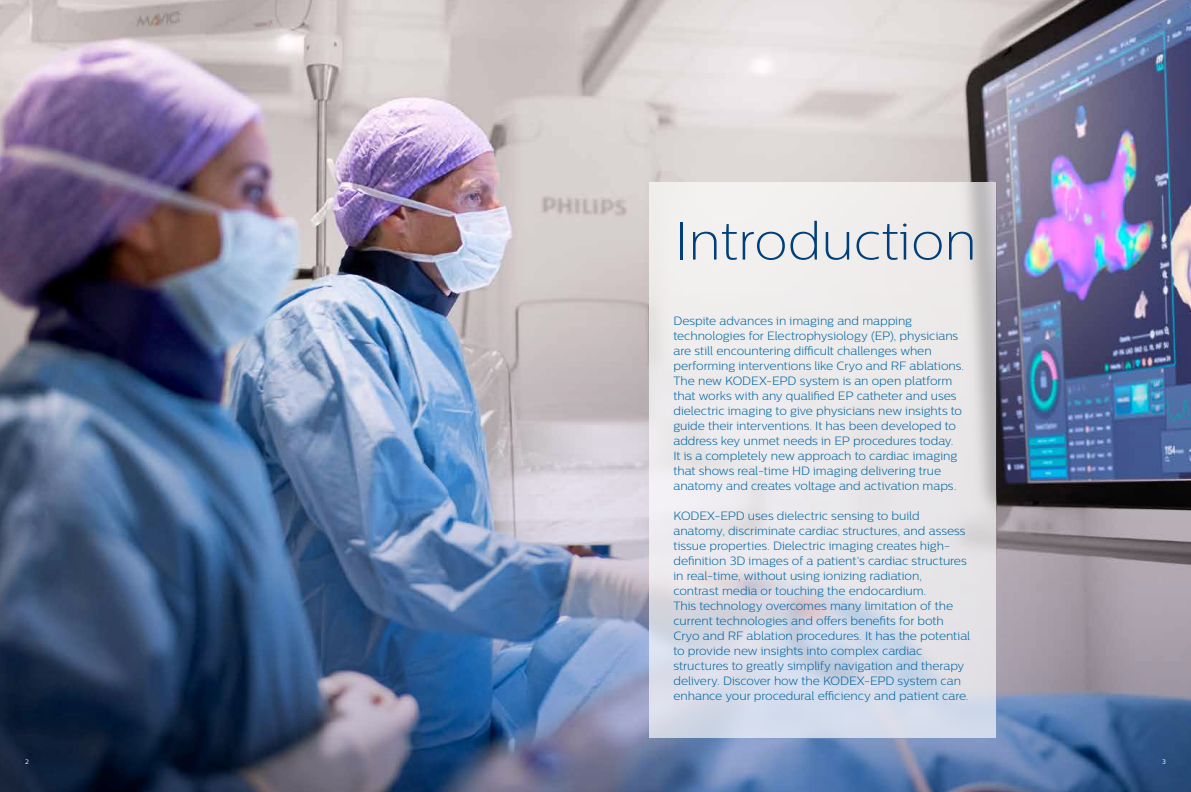
<style>
.page{position:relative;width:1191px;height:792px;background:#fff}
.page>*{position:absolute;margin:0;border:0;box-sizing:border-box;transform-origin:0 0}
.t1{font:53px "Centrale Sans X Light";color:#003f79}
.t2{font:300 12px/15px "Centrale Sans";letter-spacing:-.005em;color:#0067a2}
.t3{font:6.5px "Centrale Sans";color:#fff}
</style>
<div class="page">
<img style="left:0;top:0;width:1191px;height:275px">
<img style="left:0;top:275px;width:1191px;height:517px">
<svg style="left:649px;top:182px;width:347px;height:556px;background:#e4e4e8"></svg>
<h1 class="t1" style="left:675px;top:211px;width:303px">Introduction</h1>
<p class="t2" style="left:673px;top:313px;width:292px">Despite advances in imaging and mapping technologies for Electrophysiology (EP), physicians are still encountering difficult challenges when performing interventions like Cryo and RF ablations.<br>The new KODEX-EPD system is an open platform that works with any qualified EP catheter and uses dielectric imaging to give physicians new insights to guide their interventions. It has been developed to address key unmet needs in EP procedures today.<br>It is a completely new approach to cardiac imaging that shows real-time HD imaging delivering true anatomy and creates voltage and activation maps.</p>
<p class="t2" style="left:673px;top:508px;width:298px">KODEX-EPD uses dielectric sensing to build anatomy, discriminate cardiac structures, and assess tissue properties. Dielectric imaging creates high&shy;definition 3D images of a patient’s cardiac structures in real-time, without using ionizing radiation, contrast media or touching the endocardium.<br>This technology overcomes many limitation of the current technologies and offers benefits for both Cryo and RF ablation procedures. It has the potential to provide new insights into complex cardiac structures to greatly simplify navigation and therapy delivery. Discover how the KODEX-EPD system can enhance your procedural efficiency and patient care.</p>
<p class="t3" style="left:25px;top:758px;width:5px">2</p>
<p class="t3" style="left:1162px;top:758px;width:5px">3</p>
</div>
